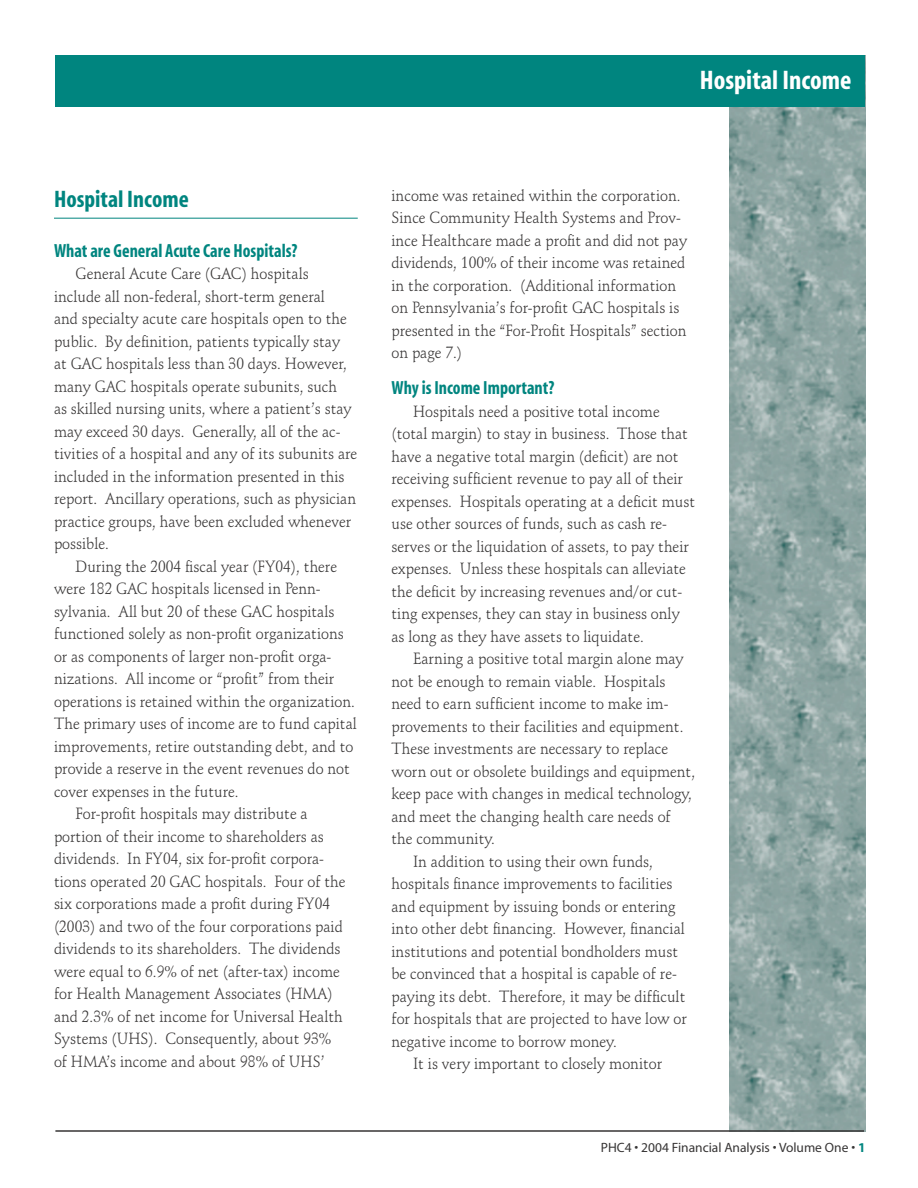
<style>
.page{position:relative;width:918px;height:1188px;background:#fff}
.page>*{position:absolute;margin:0;border:0;box-sizing:border-box;transform-origin:0 0}
.t1{font:700 condensed 27px "Myriad";color:#fff}
.t2{font:700 condensed 24px "Myriad";color:#00857f}
.t3{font:700 condensed 19.05px "Myriad";color:#00857f;scale:.94 1}
.t4{font:15.9px/22.5px "Schneidler BT";color:#373535;scale:.94 1}
.t5{font:13.5px "Myriad";color:#373535}
.s1{font-weight:700;color:#00857f}
</style>
<div class="page">
<img style="left:729px;top:107px;width:136px;height:1024px">
<hr style="left:56px;top:1131px;width:808px;height:1px;background:#373535">
<div style="left:55px;top:56px;width:810px;height:51px;background:#00857f"></div>
<hr style="left:54px;top:218px;width:304px;height:1px;background:#00857f">
<h1 class="t1" style="left:700px;top:67px;width:153px">Hospital Income</h1>
<h2 class="t2" style="left:54px;top:187px;width:136px">Hospital Income</h2>
<p class="t3" style="left:54px;top:241px;width:261px">What are General Acute Care Hospitals?</p>
<p class="t4" style="left:54px;top:262px;width:324px;text-indent:22px">General Acute Care (GAC) hospitals include all non-federal, short-term general<br>and specialty acute care hospitals open to the public. By definition, patients typically stay<br>at GAC hospitals less than 30 days. However, many GAC hospitals operate subunits, such<br>as skilled nursing units, where a patient’s stay may exceed 30 days. Generally, all of the ac&shy;tivities of a hospital and any of its subunits are included in the information presented in this report. Ancillary operations, such as physician practice groups, have been excluded whenever possible.</p>
<p class="t4" style="left:76px;top:555px;width:280px">During the 2004 fiscal year (FY04), there</p>
<p class="t4" style="left:54px;top:577px;width:285px">were 182 GAC hospitals licensed in Penn-</p>
<p class="t4" style="left:54px;top:600px;width:300px">sylvania. All but 20 of these GAC hospitals</p>
<p class="t4" style="left:54px;top:622px;width:310px">functioned solely as non-profit organizations</p>
<p class="t4" style="left:54px;top:645px;width:296px">or as components of larger non-profit orga-</p>
<p class="t4" style="left:54px;top:667px;width:300px">nizations. All income or “profit” from their</p>
<p class="t4" style="left:54px;top:690px;width:322px">operations is retained within the organization.</p>
<p class="t4" style="left:54px;top:712px;width:324px">The primary uses of income are to fund capital</p>
<p class="t4" style="left:54px;top:735px;width:320px">improvements, retire outstanding debt, and to</p>
<p class="t4" style="left:54px;top:757px;width:316px">provide a reserve in the event revenues do not</p>
<p class="t4" style="left:54px;top:780px;width:198px">cover expenses in the future.</p>
<p class="t4" style="left:76px;top:802px;width:248px">For-profit hospitals may distribute a</p>
<p class="t4" style="left:54px;top:825px;width:289px">portion of their income to shareholders as</p>
<p class="t4" style="left:54px;top:847px;width:289px">dividends. In FY04, six for-profit corpora-</p>
<p class="t4" style="left:54px;top:870px;width:312px">tions operated 20 GAC hospitals. Four of the</p>
<p class="t4" style="left:54px;top:892px;width:295px">six corporations made a profit during FY04</p>
<p class="t4" style="left:54px;top:915px;width:309px">(2003) and two of the four corporations paid</p>
<p class="t4" style="left:54px;top:937px;width:306px">dividends to its shareholders. The dividends</p>
<p class="t4" style="left:54px;top:960px;width:306px">were equal to 6.9% of net (after-tax) income</p>
<p class="t4" style="left:54px;top:982px;width:298px">for Health Management Associates (HMA)</p>
<p class="t4" style="left:54px;top:1005px;width:309px">and 2.3% of net income for Universal Health</p>
<p class="t4" style="left:54px;top:1027px;width:296px">Systems (UHS). Consequently, about 93%</p>
<p class="t4" style="left:54px;top:1050px;width:289px">of HMA’s income and about 98% of UHS’</p>
<p class="t4" style="left:392px;top:184px;width:316px">income was retained within the corporation.<br>Since Community Health Systems and Prov&shy;ince Healthcare made a profit and did not pay dividends, 100% of their income was retained in the corporation. (Additional information on Pennsylvania’s for-profit GAC hospitals is presented in the “For-Profit Hospitals” section on page 7.)</p>
<p class="t3" style="left:392px;top:378px;width:175px">Why is Income Important?</p>
<p class="t4" style="left:392px;top:400px;width:325px;text-indent:22px">Hospitals need a positive total income (total margin) to stay in business. Those that have a negative total margin (deficit) are not receiving sufficient revenue to pay all of their expenses. Hospitals operating at a deficit must use other sources of funds, such as cash re&shy;serves or the liquidation of assets, to pay their expenses. Unless these hospitals can alleviate the deficit by increasing revenues and/or cut&shy;ting expenses, they can stay in business only as long as they have assets to liquidate.</p>
<p class="t4" style="left:413px;top:647px;width:289px">Earning a positive total margin alone may</p>
<p class="t4" style="left:392px;top:670px;width:293px">not be enough to remain viable. Hospitals</p>
<p class="t4" style="left:392px;top:692px;width:296px">need to earn sufficient income to make im-</p>
<p class="t4" style="left:392px;top:715px;width:312px">provements to their facilities and equipment.</p>
<p class="t4" style="left:392px;top:737px;width:296px">These investments are necessary to replace</p>
<p class="t4" style="left:392px;top:760px;width:325px">worn out or obsolete buildings and equipment,</p>
<p class="t4" style="left:392px;top:782px;width:321px">keep pace with changes in medical technology,</p>
<p class="t4" style="left:392px;top:805px;width:299px">and meet the changing health care needs of</p>
<p class="t4" style="left:392px;top:827px;width:112px">the community.</p>
<p class="t4" style="left:413px;top:850px;width:257px">In addition to using their own funds,</p>
<p class="t4" style="left:392px;top:872px;width:300px">hospitals finance improvements to facilities</p>
<p class="t4" style="left:392px;top:895px;width:304px">and equipment by issuing bonds or entering</p>
<p class="t4" style="left:392px;top:917px;width:314px">into other debt financing. However, financial</p>
<p class="t4" style="left:392px;top:940px;width:307px">institutions and potential bondholders must</p>
<p class="t4" style="left:392px;top:962px;width:305px">be convinced that a hospital is capable of re-</p>
<p class="t4" style="left:392px;top:985px;width:314px">paying its debt. Therefore, it may be difficult</p>
<p class="t4" style="left:392px;top:1007px;width:316px">for hospitals that are projected to have low or</p>
<p class="t4" style="left:392px;top:1030px;width:241px">negative income to borrow money.</p>
<p class="t4" style="left:413px;top:1052px;width:267px">It is very important to closely monitor</p>
<p class="t5" style="left:601px;top:1141px;width:266px">PHC4 • 2004 Financial Analysis • Volume One • <span class="s1">1</span></p>
</div>
